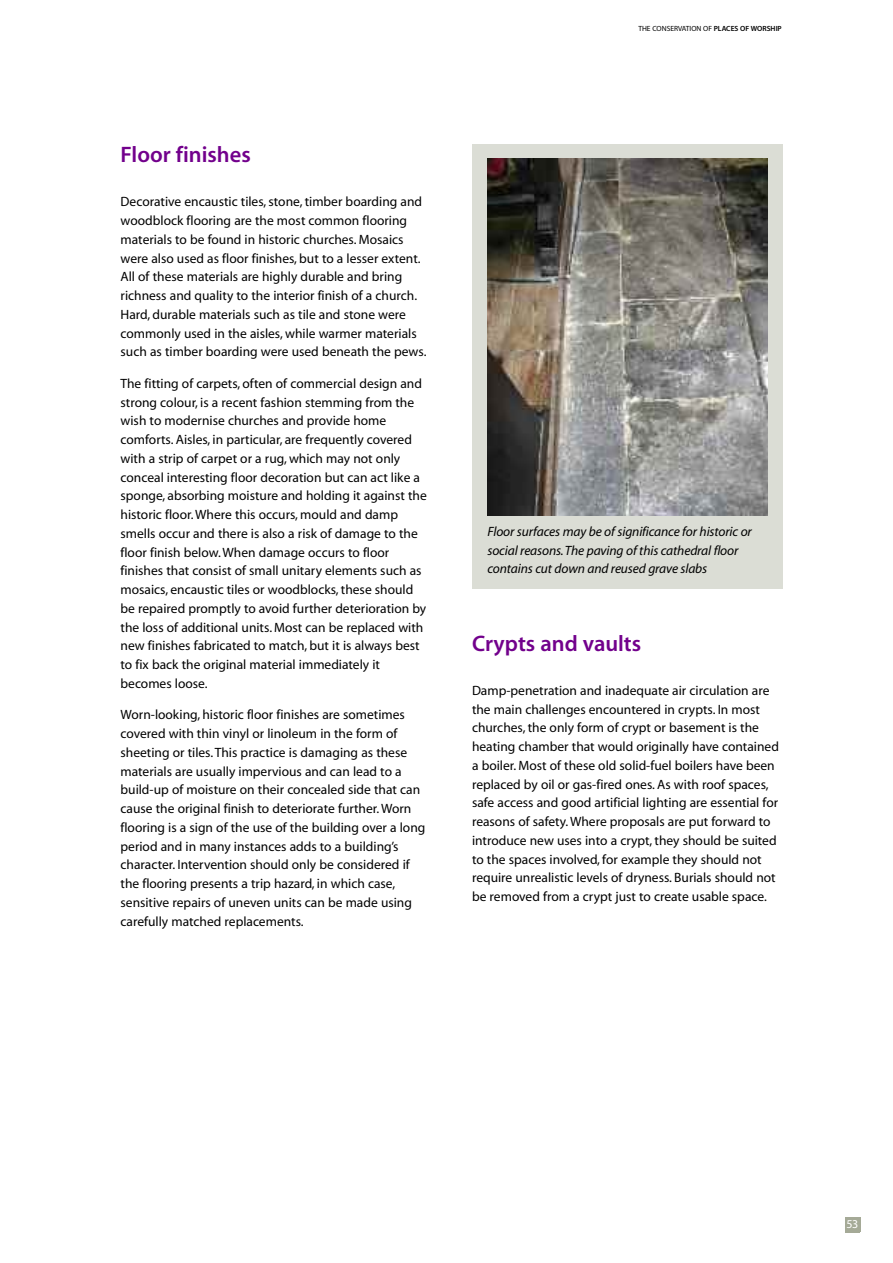
<style>
.page{position:relative;width:893px;height:1263px;background:#fff}
.page>*{position:absolute;margin:0;border:0;box-sizing:border-box;transform-origin:0 0}
.t1{font:22.5px "Myriad MM.565.wt.600.wd";color:#72008c}
.t2{font:13.5px/18.8px "Myriad MM.400.wt.600.wd";color:#000}
.t3{font:13.5px/18.8px "Myriad MM It.400.wt.600.wd";letter-spacing:-.01em;color:#000}
.t4{font:12px "Myriad MM.400.wt.600.wd";color:#fff}
.t5{font:7.5px "Myriad MM.400.wt.600.wd";color:#000}
.s1{font-family:"Myriad MM.565.wt.600.wd"}
</style>
<div class="page">
<div style="left:845px;top:1217px;width:15px;height:15px;background:#a5aa97"></div>
<div style="left:472px;top:145px;width:310px;height:444px;background:#dbddd5"></div>
<img style="left:487px;top:158px;width:281px;height:357px">
<h1 class="t1" style="left:121px;top:146px;width:132px">Floor finishes</h1>
<p class="t2" style="left:121px;top:194px;width:307px">Decorative encaustic tiles, stone, timber boarding and woodblock flooring are the most common flooring materials to be found in historic churches. Mosaics were also used as floor finishes, but to a lesser extent.<br>All of these materials are highly durable and bring richness and quality to the interior finish of a church.<br>Hard, durable materials such as tile and stone were commonly used in the aisles, while warmer materials such as timber boarding were used beneath the pews.</p>
<p class="t2" style="left:121px;top:375px;width:308px">The fitting of carpets, often of commercial design and strong colour, is a recent fashion stemming from the wish to modernise churches and provide home comforts. Aisles, in particular, are frequently covered with a strip of carpet or a rug, which may not only conceal interesting floor decoration but can act like a sponge, absorbing moisture and holding it against the historic floor.Where this occurs, mould and damp smells occur and there is also a risk of damage to the floor finish below.When damage occurs to floor finishes that consist of small unitary elements such as mosaics, encaustic tiles or woodblocks, these should be repaired promptly to avoid further deterioration by the loss of additional units. Most can be replaced with new finishes fabricated to match, but it is always best to fix back the original material immediately it becomes loose.</p>
<p class="t2" style="left:121px;top:707px;width:306px">Worn-looking, historic floor finishes are sometimes covered with thin vinyl or linoleum in the form of sheeting or tiles.This practice is damaging as these materials are usually impervious and can lead to a build-up of moisture on their concealed side that can cause the original finish to deteriorate further.Worn flooring is a sign of the use of the building over a long period and in many instances adds to a building’s character. Intervention should only be considered if the flooring presents a trip hazard, in which case, sensitive repairs of uneven units can be made using carefully matched replacements.</p>
<p class="t5" style="left:638px;top:26px;width:145px">THE CONSERVATION OF <span class="s1">PLACES OF WORSHIP</span></p>
<p class="t3" style="left:487px;top:523px;width:266px">Floor surfaces may be ofsignificance for historic or social reasons.The paving of this cathedral floor contains cut down and reused grave slabs</p>
<h1 class="t1" style="left:472px;top:635px;width:171px">Crypts and vaults</h1>
<p class="t2" style="left:472px;top:682px;width:308px">Damp-penetration and inadequate air circulation are the main challenges encountered in crypts. In most churches, the only form of crypt or basement is the heating chamber that would originally have contained a boiler. Most of these old solid-fuel boilers have been replaced by oil or gas-fired ones. As with roof spaces, safe access and good artificial lighting are essential for reasons of safety.Where proposals are put forward to introduce new uses into a crypt, they should be suited to the spaces involved, for example they should not require unrealistic levels of dryness. Burials should not be removed from a crypt just to create usable space.</p>
<p class="t4" style="left:846px;top:1220px;width:13px">53</p>
</div>
